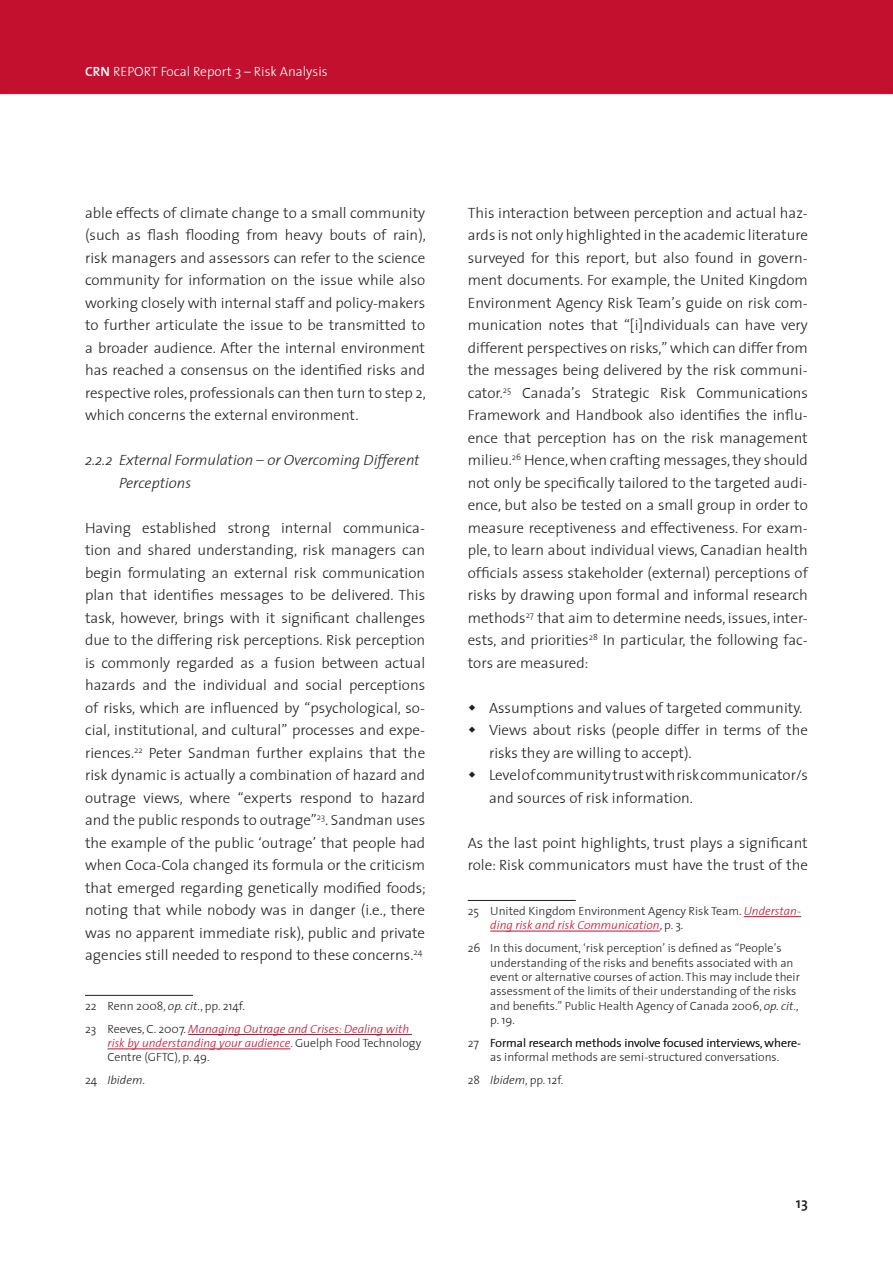
<style>
.page{position:relative;width:893px;height:1263px;background:#fff}
.page>*{position:absolute;margin:0;border:0;box-sizing:border-box;transform-origin:0 0}
._2_Fliesstext{font:300 15px/22.5px "ETH";color:#231f20;text-align:justify}
.Footnote_Text{font:300 15px/22.5px "ETH";color:#231f20;text-align:justify}
.Auflistung-Bullets{font:300 15px/22.5px "ETH";color:#231f20}
._1_Unteruntertitel{font:italic 300 15px/22.5px "ETH";color:#231f20}
.t1{font:600 15px "ETH";color:#231f20}
.t2{font:300 13.5px "ETH";color:#fff}
.Footnote_Text-2{font:300 12px/14.4px "ETH";color:#231f20}
.Footnote_Text-3{font:italic 300 12px/14.4px "ETH";color:#c3102f}
.Footnote_Text-4{font:italic 300 12px "ETH";color:#231f20}
.s1{font-weight:600}
.s2{font-style:italic}
.s3{font-style:normal;color:#231f20}
.s4{font-style:normal}
.s5{font-style:italic;color:#c3102f}
</style>
<div class="page">
<div style="left:0;top:0;width:893px;height:94px;background:#c3102f"></div>
<hr style="left:468px;top:900px;width:108px;height:1px;background:#231f20">
<hr style="left:744px;top:916px;width:57px;height:1px;background:#c3102f">
<hr style="left:490px;top:931px;width:170px;height:1px;background:#c3102f">
<hr style="left:85px;top:995px;width:108px;height:1px;background:#231f20">
<hr style="left:188px;top:1034px;width:224px;height:1px;background:#c3102f">
<hr style="left:108px;top:1048px;width:182px;height:1px;background:#c3102f">
<p class="t2" style="left:85px;top:60px;width:244px"><span class="s1">CRN</span> REPORT Focal Report 3 – Risk Analysis</p>
<p class="Footnote_Text" style="left:85px;top:201px;width:342px">able effects of climate change to a small community (such as flash flooding from heavy bouts of rain), risk managers and assessors can refer to the science community for information on the issue while also working closely with internal staff and policy-makers to further articulate the issue to be transmitted to a broader audience. After the internal environment has reached a consensus on the identified risks and respective roles,professionals can then turn to step 2, which concerns the external environment.</p>
<p class="_1_Unteruntertitel" style="left:119px;top:448px;width:302px;text-indent:-34px">2.2.2 External Formulation – or Overcoming Different<br>Perceptions</p>
<p class="_2_Fliesstext" style="left:85px;top:516px;width:342px">Having established strong internal communica&shy;tion and shared understanding, risk managers can begin formulating an external risk communication plan that identifies messages to be delivered. This task, however, brings with it significant challenges due to the differing risk perceptions. Risk perception is commonly regarded as a fusion between actual hazards and the individual and social perceptions of risks, which are influenced by “psychological, so&shy;cial, institutional, and cultural” processes and expe&shy;riences.<sup>22</sup> Peter Sandman further explains that the risk dynamic is actually a combination of hazard and outrage views, where “experts respond to hazard and the public responds to outrage”<sup>23</sup>. Sandman uses the example of the public ‘outrage’ that people had when Coca-Cola changed its formula or the criticism that emerged regarding genetically modified foods; noting that while nobody was in danger (i.e., there was no apparent immediate risk), public and private agencies still needed to respond to these concerns.<sup>24</sup></p>
<p class="Footnote_Text-2" style="left:85px;top:998px;width:161px">22 Renn 2008, <span class="s2">op. cit.</span>, pp. 214f.</p>
<p class="Footnote_Text-3" style="left:108px;top:1021px;width:315px;text-indent:-22px"><span class="s3">23 Reeves, C. 2007.</span> Managing Outrage and Crises: Dealing with risk by understanding your audience<span class="s3">. Guelph Food Technology<br>Centre (GFTC), p. 49.</span></p>
<p class="Footnote_Text-4" style="left:85px;top:1070px;width:61px"><span class="s4">24</span> Ibidem<span class="s4">.</span></p>
<p class="_2_Fliesstext" style="left:468px;top:201px;width:342px">This interaction between perception and actual haz&shy;ards is not only highlighted in the academic literature surveyed for this report, but also found in govern&shy;ment documents. For example, the United Kingdom Environment Agency Risk Team’s guide on risk com&shy;munication notes that “[i]ndividuals can have very different perspectives on risks,” which can differ from the messages being delivered by the risk communi&shy;cator.<sup>25</sup> Canada’s Strategic Risk Communications Framework and Handbook also identifies the influ&shy;ence that perception has on the risk management milieu.<sup>26</sup> Hence,when crafting messages,they should not only be specifically tailored to the targeted audi&shy;ence, but also be tested on a small group in order to measure receptiveness and effectiveness. For exam&shy;ple, to learn about individual views, Canadian health officials assess stakeholder (external) perceptions of risks by drawing upon formal and informal research methods<sup>27</sup> that aim to determine needs, issues, inter&shy;ests, and priorities<sup>28</sup> In particular, the following fac&shy;tors are measured:</p>
<p class="Auflistung-Bullets" style="left:489px;top:696px;width:315px">Assumptions and values of targeted community.</p>
<p class="Auflistung-Bullets" style="left:489px;top:718px;width:320px">Views about risks (people differ in terms of the risks they are willing to accept).</p>
<p class="Auflistung-Bullets" style="left:489px;top:763px;width:320px">Levelofcommunitytrustwithriskcommunicator/s and sources of risk information.</p>
<p class="_2_Fliesstext" style="left:468px;top:831px;width:342px">As the last point highlights, trust plays a significant role: Risk communicators must have the trust of the</p>
<p class="Footnote_Text-2" style="left:490px;top:903px;width:312px;text-indent:-22px">25 United Kingdom Environment Agency Risk Team. <span class="s5">Understan&shy;ding risk and risk Communication</span>, p. 3.</p>
<p class="Footnote_Text-2" style="left:490px;top:940px;width:311px;text-indent:-22px">26 In this document, ‘risk perception’ is defined as “People’s understanding of the risks and benefits associated with an event or alternative courses of action. This may include their assessment of the limits of their understanding of the risks and benefits.” Public Health Agency of Canada 2006, <span class="s2">op. cit.</span>, p. 19.</p>
<p class="Footnote_Text-2" style="left:468px;top:1035px;width:335px;text-align:center">27 Formal research methods involve focused interviews, where&shy;as informal methods are semi-structured conversations.</p>
<p class="Footnote_Text-2" style="left:468px;top:1073px;width:97px">28 <span class="s2">Ibidem</span>, pp. 12f.</p>
<p class="t1" style="left:796px;top:1190px;width:14px">13</p>
</div>
